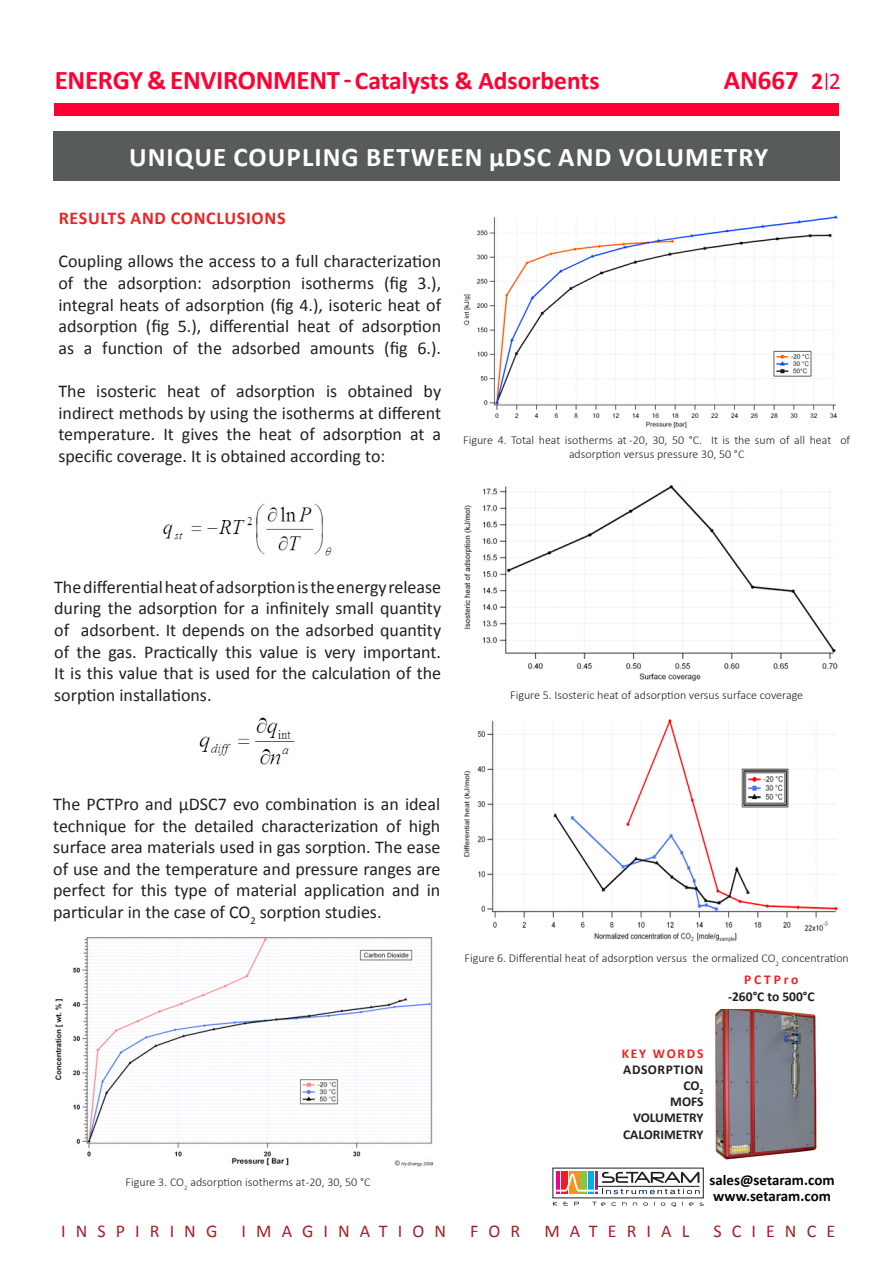
<style>
.page{position:relative;width:893px;height:1263px;background:#fff}
.page>*{position:absolute;margin:0;border:0;box-sizing:border-box;transform-origin:0 0}
.t1{font:700 27px "Calibri";letter-spacing:.04em;color:#fff}
.t2{font:700 27px "Calibri";color:#f03}
.t3{font:700 25.5px "Calibri";color:#f03}
.t4{font:18px/21.6px "Calibri";color:#231f20;text-align:justify}
.t5{font:18px "Calibri";letter-spacing:.56em;color:#a71e22}
.t6{font:700 18px "Calibri";letter-spacing:.04em;color:#ee2123}
.t7{font:700 15px/16.5px "Calibri";color:#030407}
.t8{font:700 13.5px/16.2px "Calibri";color:#231f20;text-align:right}
.t9{font:700 13.5px "Calibri";letter-spacing:.04em;color:#231f20}
.t10{font:700 13.5px "Calibri";letter-spacing:.13em;color:#ee2123}
.t11{font:700 13.5px "Calibri";letter-spacing:.21em;color:#ee2025}
.t12{font:300 12px/14.4px "Calibri";color:#231f20;text-align:center}
.s1{font-size:27px}
.s2{font-size:24px}
.s3{font-weight:400;font-size:24px}
</style>
<div class="page">
<div style="left:54px;top:103px;width:785px;height:13px;background:#f03"></div>
<div style="left:53px;top:131px;width:787px;height:50px;background:#575c5b"></div>
<img style="left:163px;top:503px;width:169px;height:53px">
<img style="left:199px;top:717px;width:96px;height:48px">
<img style="left:715px;top:1009px;width:102px;height:151px">
<img style="left:55px;top:937px;width:379px;height:230px">
<img style="left:463px;top:215px;width:375px;height:213px">
<img style="left:464px;top:485px;width:374px;height:195px">
<img style="left:463px;top:719px;width:375px;height:223px">
<svg style="left:552px;top:1168px;width:152px;height:38px"></svg>
<svg style="left:826px;top:73px;width:1px;height:17px"></svg>
<p class="t3" style="left:55px;top:64px;width:546px"><span class="s1">ENERGY &amp; ENVIRONMENT</span> - Catalysts &amp; Adsorbents</p>
<p class="t2" style="left:724px;top:63px;width:119px">AN667 <span class="s2">2</span> <span class="s3">2</span></p>
<p class="t1" style="left:129px;top:140px;width:641px">UNIQUE COUPLING BETWEEN µDSC AND VOLUMETRY</p>
<p class="t6" style="left:59px;top:207px;width:228px">RESULTS AND CONCLUSIONS</p>
<p class="t4" style="left:58px;top:251px;width:384px">Coupling allows the access to a full characterization of the adsorption: adsorption isotherms (fig 3.), integral heats of adsorption (fig 4.), isoteric heat of adsorption (fig 5.), differential heat of adsorption as a function of the adsorbed amounts (fig 6.).</p>
<p class="t4" style="left:58px;top:380px;width:384px">The isosteric heat of adsorption is obtained by indirect methods by using the isotherms at different temperature. It gives the heat of adsorption at a specific coverage. It is obtained according to:</p>
<p class="t12" style="left:463px;top:433px;width:388px">Figure 4. Total heat isotherms at -20, 30, 50 °C. It is the sum of all heat of adsorption versus pressure 30, 50 °C</p>
<p class="t4" style="left:54px;top:576px;width:388px">The differential heat of adsorption is the energy release during the adsorption for a infinitely small quantity of adsorbent. It depends on the adsorbed quantity of the gas. Practically this value is very important.<br>It is this value that is used for the calculation of the sorption installations.</p>
<p class="t12" style="left:510px;top:688px;width:294px">Figure 5. Isosteric heat of adsorption versus surface coverage</p>
<p class="t4" style="left:53px;top:793px;width:389px">The PCTPro and µDSC7 evo combination is an ideal technique for the detailed characterization of high surface area materials used in gas sorption. The ease of use and the temperature and pressure ranges are perfect for this type of material application and in particular in the case of CO<sub>2</sub> sorption studies.</p>
<p class="t12" style="left:126px;top:1174px;width:246px">Figure 3. CO<sub>2</sub> adsorption isotherms at -20, 30, 50 °C</p>
<p class="t12" style="left:465px;top:951px;width:386px">Figure 6. Differential heat of adsorption versus the ormalized CO<sub>2</sub> concentration</p>
<p class="t10" style="left:622px;top:1044px;width:83px">KEY WORDS</p>
<p class="t9" style="left:623px;top:1061px;width:81px">ADSORPTION</p>
<p class="t8" style="left:683px;top:1077px;width:22px">CO<sub>2</sub></p>
<p class="t8" style="left:670px;top:1093px;width:35px">MOFS</p>
<p class="t8" style="left:623px;top:1110px;width:82px">VOLUMETRY<br>CALORIMETRY</p>
<p class="t11" style="left:744px;top:971px;width:56px">PCTPro</p>
<p class="t8" style="left:728px;top:988px;width:88px">-260°C to 500°C</p>
<p class="t7" style="left:709px;top:1171px;width:127px">sales@setaram.com www.setaram.com</p>
<p class="t5" style="left:61px;top:1220px;width:158px">INSPIRING</p>
<p class="t5" style="left:242px;top:1220px;width:206px">IMAGINATION</p>
<p class="t5" style="left:470px;top:1220px;width:51px">FOR</p>
<p class="t5" style="left:544px;top:1220px;width:146px">MATERIAL</p>
<p class="t5" style="left:713px;top:1220px;width:123px">SCIENCE</p>
</div>
